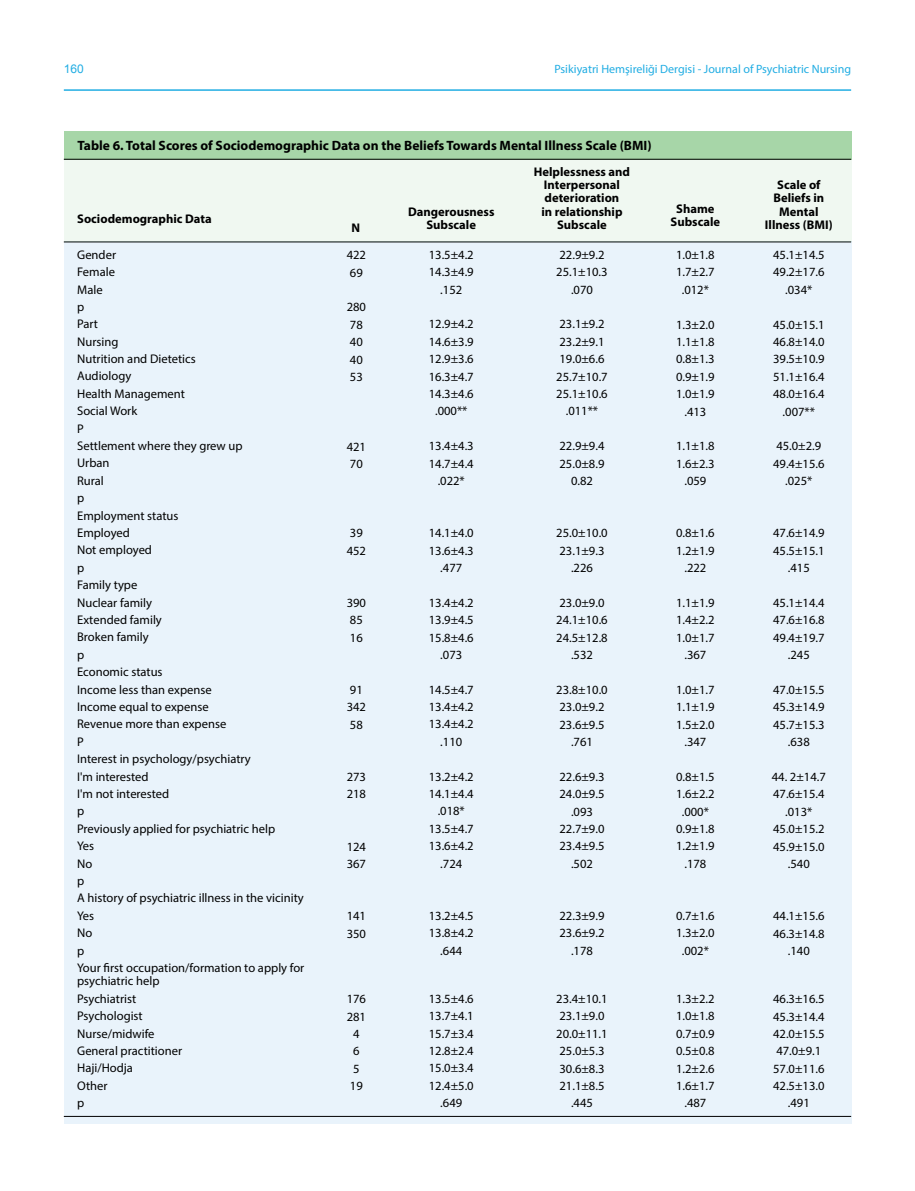
<style>
.page{position:relative;width:915px;height:1191px;background:#fff}
.page>*{position:absolute;margin:0;border:0;box-sizing:border-box;transform-origin:0 0}
.t1{font:700 13.5px "Myriad Pro";color:#000}
.t2{font:12.6px/17.4px "Myriad Pro";color:#000;text-align:center}
.t3{font:700 12.6px/13.5px "Myriad Pro";color:#000;text-align:center}
.t4{font:12px "Myriad Pro";color:#21ade3}
.t5{font:12px "Arial";color:#21ade3}
</style>
<div class="page">
<hr style="left:64px;top:89px;width:786px;height:2px;background:#21ade3">
<div style="left:64px;top:131px;width:786px;height:28px;background:#a7d6a8"></div>
<div style="left:64px;top:242px;width:786px;height:882px;background:#e9f3fb"></div>
<hr style="left:64px;top:159px;width:786px;height:1px;background:#000">
<hr style="left:64px;top:242px;width:786px;height:1px;background:#000">
<hr style="left:64px;top:1116px;width:786px;height:1px;background:#000">
<div style="left:64px;top:160px;width:786px;height:82px;background:#f0f8f1"></div>
<p class="t5" style="left:64px;top:60px;width:22px">160</p>
<p class="t4" style="left:554px;top:61px;width:298px">Psikiyatri Hemşireliği Dergisi - Journal of Psychiatric Nursing</p>
<p class="t1" style="left:77px;top:136px;width:575px">Table 6. Total Scores of Sociodemographic Data on the Beliefs Towards Mental Illness Scale (BMI)</p>
<p class="t3" style="left:77px;top:212px;width:136px">Sociodemographic Data</p>
<p class="t2" style="left:77px;top:246px;width:229px;text-align:left">Gender<br>Female<br>Male<br>p<br>Part<br>Nursing<br>Nutrition and Dietetics<br>Audiology<br>Health Management<br>Social Work<br>P<br>Settlement where they grew up<br>Urban<br>Rural<br>p<br>Employment status<br>Employed<br>Not employed<br>p<br>Family type<br>Nuclear family<br>Extended family<br>Broken family<br>p<br>Economic status<br>Income less than expense<br>Income equal to expense<br>Revenue more than expense<br>P<br>Interest in psychology/psychiatry<br>I'm interested<br>I'm not interested<br>p<br>Previously applied for psychiatric help<br>Yes<br>No<br>p<br>A history of psychiatric illness in the vicinity<br>Yes<br>No<br>p<br>Your first occupation/formation to apply for</p>
<p class="t2" style="left:77px;top:972px;width:106px;text-align:left">psychiatric help<br>Psychiatrist<br>Psychologist<br>Nurse/midwife<br>General practitioner<br>Haji/Hodja<br>Other<br>p</p>
<p class="t3" style="left:351px;top:220px;width:10px">N</p>
<p class="t2" style="left:346px;top:246px;width:21px;text-align:left">422<br>69</p>
<p class="t2" style="left:346px;top:298px;width:21px;text-align:left">280<br>78<br>40<br>40<br>53</p>
<p class="t2" style="left:346px;top:437px;width:21px;text-align:left">421<br>70</p>
<p class="t2" style="left:346px;top:524px;width:21px;text-align:left">39<br>452</p>
<p class="t2" style="left:346px;top:594px;width:21px;text-align:left">390<br>85<br>16</p>
<p class="t2" style="left:346px;top:681px;width:21px;text-align:left">91<br>342<br>58</p>
<p class="t2" style="left:346px;top:768px;width:21px;text-align:left">273<br>218</p>
<p class="t2" style="left:346px;top:837px;width:21px;text-align:left">124<br>367</p>
<p class="t2" style="left:346px;top:907px;width:21px;text-align:left">141<br>350</p>
<p class="t2" style="left:346px;top:990px;width:21px">176<br>281<br>4<br>6<br>5<br>19</p>
<p class="t3" style="left:408px;top:204px;width:88px">Dangerousness<br>Subscale</p>
<p class="t2" style="left:428px;top:246px;width:46px">13.5±4.2<br>14.3±4.9 .152</p>
<p class="t2" style="left:428px;top:315px;width:46px">12.9±4.2<br>14.6±3.9<br>12.9±3.6<br>16.3±4.7<br>14.3±4.6 .000**</p>
<p class="t2" style="left:428px;top:437px;width:46px">13.4±4.3<br>14.7±4.4 .022*</p>
<p class="t2" style="left:428px;top:524px;width:46px">14.1±4.0<br>13.6±4.3 .477</p>
<p class="t2" style="left:428px;top:593px;width:46px">13.4±4.2<br>13.9±4.5<br>15.8±4.6 .073</p>
<p class="t2" style="left:428px;top:680px;width:46px">14.5±4.7<br>13.4±4.2<br>13.4±4.2 .110</p>
<p class="t2" style="left:428px;top:767px;width:46px">13.2±4.2<br>14.1±4.4 .018*<br>13.5±4.7<br>13.6±4.2 .724</p>
<p class="t2" style="left:428px;top:906px;width:46px">13.2±4.5<br>13.8±4.2 .644</p>
<p class="t2" style="left:428px;top:989px;width:46px">13.5±4.6<br>13.7±4.1<br>15.7±3.4<br>12.8±2.4<br>15.0±3.4<br>12.4±5.0 .649</p>
<p class="t3" style="left:533px;top:164px;width:98px">Helplessness and<br>Interpersonal deterioration<br>in relationship<br>Subscale</p>
<p class="t2" style="left:556px;top:246px;width:53px">22.9±9.2<br>25.1±10.3 .070</p>
<p class="t2" style="left:556px;top:315px;width:53px">23.1±9.2<br>23.2±9.1<br>19.0±6.6<br>25.7±10.7<br>25.1±10.6 .011**</p>
<p class="t2" style="left:559px;top:437px;width:46px">22.9±9.4<br>25.0±8.9<br>0.82</p>
<p class="t2" style="left:556px;top:524px;width:53px">25.0±10.0<br>23.1±9.3 .226</p>
<p class="t2" style="left:556px;top:593px;width:53px">23.0±9.0<br>24.1±10.6<br>24.5±12.8 .532</p>
<p class="t2" style="left:556px;top:680px;width:53px">23.8±10.0<br>23.0±9.2<br>23.6±9.5 .761</p>
<p class="t2" style="left:559px;top:767px;width:46px">22.6±9.3<br>24.0±9.5 .093<br>22.7±9.0<br>23.4±9.5 .502</p>
<p class="t2" style="left:559px;top:906px;width:46px">22.3±9.9<br>23.6±9.2 .178</p>
<p class="t2" style="left:556px;top:989px;width:53px">23.4±10.1<br>23.1±9.0<br>20.0±11.1<br>25.0±5.3<br>30.6±8.3<br>21.1±8.5 .445</p>
<p class="t3" style="left:670px;top:201px;width:51px">Shame<br>Subscale</p>
<p class="t2" style="left:676px;top:246px;width:40px">1.0±1.8<br>1.7±2.7 .012*</p>
<p class="t2" style="left:676px;top:315px;width:40px">1.3±2.0<br>1.1±1.8<br>0.8±1.3<br>0.9±1.9<br>1.0±1.9 .413</p>
<p class="t2" style="left:676px;top:437px;width:40px">1.1±1.8<br>1.6±2.3 .059</p>
<p class="t2" style="left:676px;top:524px;width:40px">0.8±1.6<br>1.2±1.9 .222</p>
<p class="t2" style="left:676px;top:594px;width:40px">1.1±1.9<br>1.4±2.2<br>1.0±1.7 .367</p>
<p class="t2" style="left:676px;top:680px;width:40px">1.0±1.7<br>1.1±1.9<br>1.5±2.0 .347</p>
<p class="t2" style="left:676px;top:767px;width:40px">0.8±1.5<br>1.6±2.2 .000*<br>0.9±1.8<br>1.2±1.9 .178</p>
<p class="t2" style="left:676px;top:907px;width:40px">0.7±1.6<br>1.3±2.0 .002*</p>
<p class="t2" style="left:676px;top:990px;width:40px">1.3±2.2<br>1.0±1.8<br>0.7±0.9<br>0.5±0.8<br>1.2±2.6<br>1.6±1.7 .487</p>
<p class="t3" style="left:764px;top:177px;width:69px">Scale of<br>Beliefs in<br>Mental<br>Illness (BMI)</p>
<p class="t2" style="left:772px;top:246px;width:53px">45.1±14.5<br>49.2±17.6 .034*</p>
<p class="t2" style="left:772px;top:315px;width:53px">45.0±15.1<br>46.8±14.0<br>39.5±10.9<br>51.1±16.4<br>48.0±16.4 .007**</p>
<p class="t2" style="left:772px;top:437px;width:53px">45.0±2.9<br>49.4±15.6 .025*</p>
<p class="t2" style="left:772px;top:524px;width:53px">47.6±14.9<br>45.5±15.1 .415</p>
<p class="t2" style="left:772px;top:594px;width:53px">45.1±14.4<br>47.6±16.8<br>49.4±19.7 .245</p>
<p class="t2" style="left:772px;top:681px;width:53px">47.0±15.5<br>45.3±14.9<br>45.7±15.3 .638</p>
<p class="t2" style="left:771px;top:768px;width:56px">44. 2±14.7<br>47.6±15.4 .013*<br>45.0±15.2<br>45.9±15.0 .540</p>
<p class="t2" style="left:772px;top:907px;width:53px">44.1±15.6<br>46.3±14.8 .140</p>
<p class="t2" style="left:772px;top:990px;width:53px">46.3±16.5<br>45.3±14.4<br>42.0±15.5<br>47.0±9.1<br>57.0±11.6<br>42.5±13.0 .491</p>
</div>
